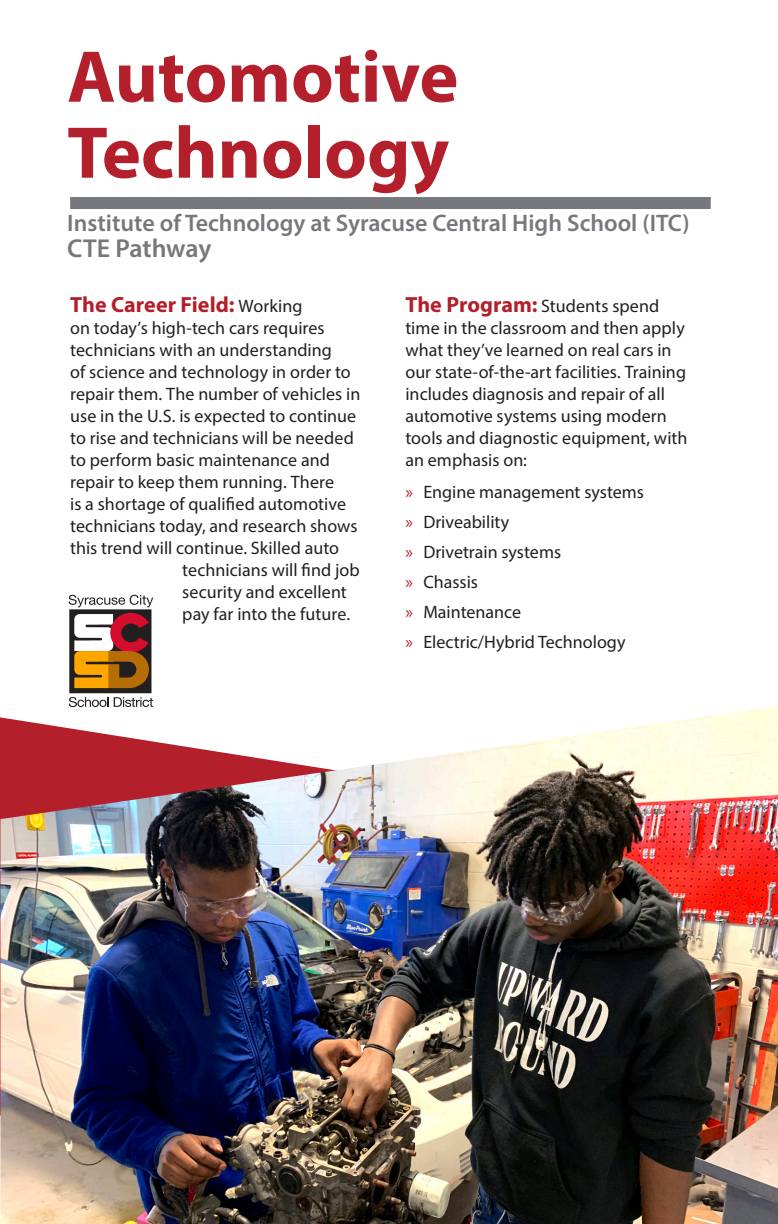
<style>
.page{position:relative;width:778px;height:1224px;background:#fff}
.page>*{position:absolute;margin:0;border:0;box-sizing:border-box;transform-origin:0 0}
.t1{font:700 74px "Myriad Pro";color:#b31f2a}
.t2{font:600 26px "Myriad Pro";letter-spacing:-.005em;color:#77787e}
.t3{font:600 24px "Myriad Pro";color:#77787e}
.Body{font:700 22px "Myriad Pro";color:#b31f2a}
.Body-2{font:18px/22px "Myriad Pro";color:#231f20}
.s1{font-weight:400;font-size:18px;color:#231f20}
.s2{font-weight:700;font-size:22px;color:#b31f2a}
.s3{color:#b31f2a}
</style>
<div class="page">
<div style="left:70px;top:197px;width:640px;height:12px;background:#77787e"></div>
<svg style="left:69px;top:595px;width:84px;height:111px"></svg>
<img style="left:0;top:706px;width:778px;height:518px">
<p class="t1" style="left:67px;top:29px;width:393px">Automotive</p>
<p class="t1" style="left:67px;top:105px;width:383px">Technology</p>
<p class="t3" style="left:67px;top:207px;width:624px">Institute of Technology at Syracuse Central High School (ITC)</p>
<p class="t2" style="left:67px;top:231px;width:146px">CTE Pathway</p>
<p class="Body" style="left:70px;top:290px;width:234px">The Career Field: <span class="s1">Working</span></p>
<p class="Body-2" style="left:70px;top:317px;width:256px">on today’s high-tech cars requires</p>
<p class="Body-2" style="left:70px;top:339px;width:263px">technicians with an understanding</p>
<p class="Body-2" style="left:70px;top:361px;width:282px">of science and technology in order to</p>
<p class="Body-2" style="left:70px;top:383px;width:292px">repair them. The number of vehicles in</p>
<p class="Body-2" style="left:70px;top:405px;width:288px">use in the U.S. is expected to continue</p>
<p class="Body-2" style="left:70px;top:427px;width:285px">to rise and technicians will be needed</p>
<p class="Body-2" style="left:70px;top:449px;width:261px">to perform basic maintenance and</p>
<p class="Body-2" style="left:70px;top:471px;width:265px">repair to keep them running. There</p>
<p class="Body-2" style="left:70px;top:493px;width:277px">is a shortage of qualified automotive</p>
<p class="Body-2" style="left:70px;top:515px;width:289px">technicians today, and research shows</p>
<p class="Body-2" style="left:70px;top:537px;width:270px">this trend will continue. Skilled auto</p>
<p class="Body-2" style="left:182px;top:559px;width:179px">technicians will find job</p>
<p class="Body-2" style="left:182px;top:581px;width:166px">security and excellent</p>
<p class="Body-2" style="left:182px;top:603px;width:169px">pay far into the future.</p>
<p class="Body-2" style="left:405px;top:295px;width:284px"><span class="s2">The Program:</span> Students spend time in the classroom and then apply what they’ve learned on real cars in our state-of-the-art facilities. Training includes diagnosis and repair of all automotive systems using modern tools and diagnostic equipment, with an emphasis on:</p>
<p class="Body-2" style="left:405px;top:476px;width:240px;line-height:30px"><span class="s3">»</span> Engine management systems <span class="s3">»</span> Driveability<br><span class="s3">»</span> Drivetrain systems<br><span class="s3">»</span> Chassis<br><span class="s3">»</span> Maintenance<br><span class="s3">»</span> Electric/Hybrid Technology</p>
</div>
